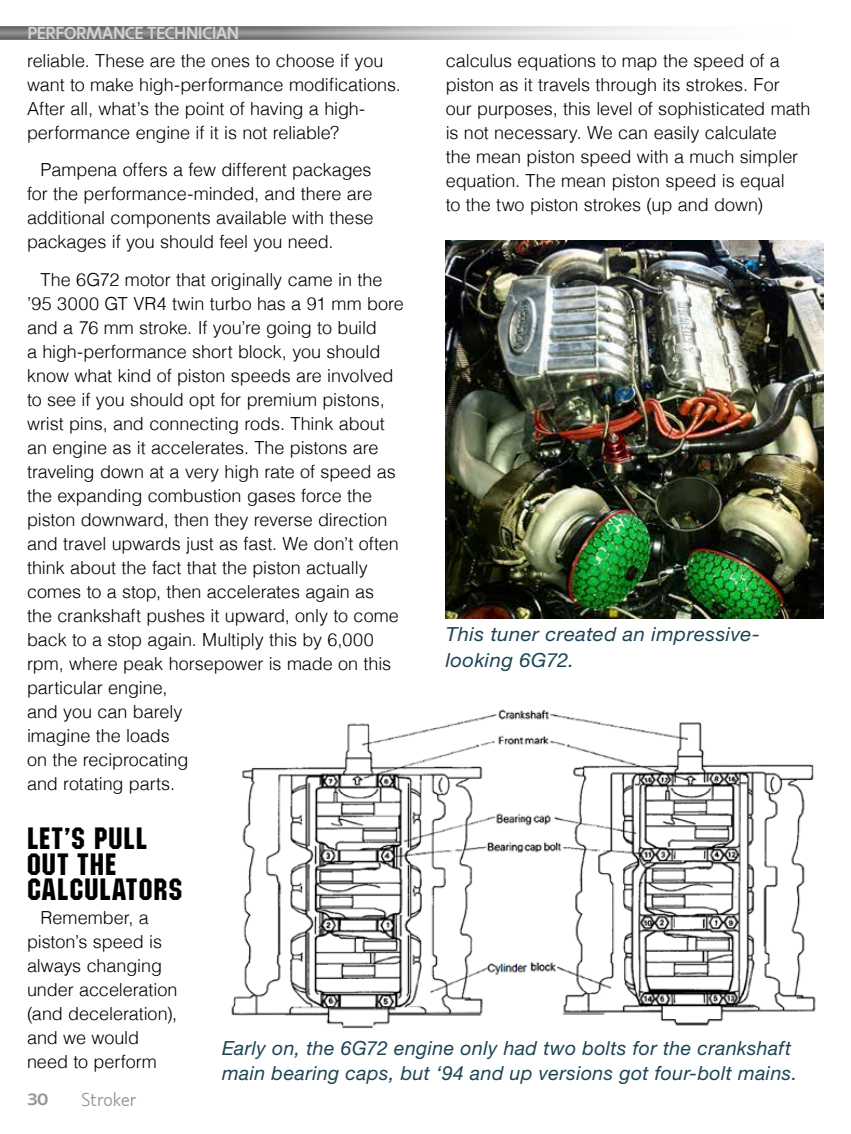
<style>
.page{position:relative;width:851px;height:1134px;background:#fff}
.page>*{position:absolute;margin:0;border:0;box-sizing:border-box;transform-origin:0 0}
.Chapter_title{font:30px/25.5px "Machine TT";letter-spacing:.045em;color:#000}
.t1{font:italic 19.5px/25.5px "Helvetica Neue";letter-spacing:.02em;color:#1d4453}
.t2{font:italic 19.5px/25.5px "Helvetica Neue";letter-spacing:.02em;color:#1d4453;scale:1.04 1}
.Content{font:300 18px/24px "Helvetica";letter-spacing:-.005em;color:#000}
.t3{font:300 18px "Machinato";letter-spacing:-.03em;color:#939598}
.t4{font:700 16.5px "Machinato";letter-spacing:-.01em;color:#d1d3d4}
.t5{font:700 16.5px "Machinato";color:#939598;scale:1.1 1}
</style>
<div class="page">
<div style="left:0;top:26px;width:825px;height:14px;background:#000;opacity:.5"></div>
<img style="left:446px;top:240px;width:378px;height:378px">
<img style="left:231px;top:709px;width:585px;height:320px">
<p class="t4" style="left:27px;top:22px;width:213px">PERFORMANCE TECHNICIAN</p>
<p class="Content" style="left:27px;top:48px;width:375px">reliable. These are the ones to choose if you want to make high-performance modifications.<br>After all, what’s the point of having a high&shy;performance engine if it is not reliable?</p>
<p class="Content" style="left:27px;top:158px;width:348px;text-align:justify;text-indent:14px">Pampena offers a few different packages for the performance-minded, and there are additional components available with these packages if you should feel you need.</p>
<p class="Content" style="left:27px;top:267px;width:378px;text-indent:14px">The 6G72 motor that originally came in the ’95 3000 GT VR4 twin turbo has a 91 mm bore and a 76 mm stroke. If you’re going to build<br>a high-performance short block, you should know what kind of piston speeds are involved to see if you should opt for premium pistons, wrist pins, and connecting rods. Think about an engine as it accelerates. The pistons are traveling down at a very high rate of speed as the expanding combustion gases force the piston downward, then they reverse direction and travel upwards just as fast. We don’t often think about the fact that the piston actually comes to a stop, then accelerates again as<br>the crankshaft pushes it upward, only to come back to a stop again. Multiply this by 6,000 rpm, where peak horsepower is made on this particular engine,<br>and you can barely<br>imagine the loads<br>on the reciprocating<br>and rotating parts.</p>
<p class="Chapter_title" style="left:27px;top:825px;width:157px">LET’S PULL<br>OUT THE<br>CALCULATORS</p>
<p class="Content" style="left:27px;top:906px;width:152px;text-indent:14px">Remember, a piston’s speed is always changing under acceleration (and deceleration), and we would need to perform</p>
<p class="Content" style="left:446px;top:48px;width:366px">calculus equations to map the speed of a piston as it travels through its strokes. For<br>our purposes, this level of sophisticated math is not necessary. We can easily calculate<br>the mean piston speed with a much simpler equation. The mean piston speed is equal<br>to the two piston strokes (up and down)</p>
<p class="t2" style="left:446px;top:621px;width:304px">This tuner created an impressive&shy;looking 6G72.</p>
<p class="t1" style="left:222px;top:1034px;width:576px">Early on, the 6G72 engine only had two bolts for the crankshaft main bearing caps, but ‘94 and up versions got four-bolt mains.</p>
<p class="t5" style="left:27px;top:1088px;width:20px">30</p>
<p class="t3" style="left:81px;top:1089px;width:57px">Stroker</p>
</div>
